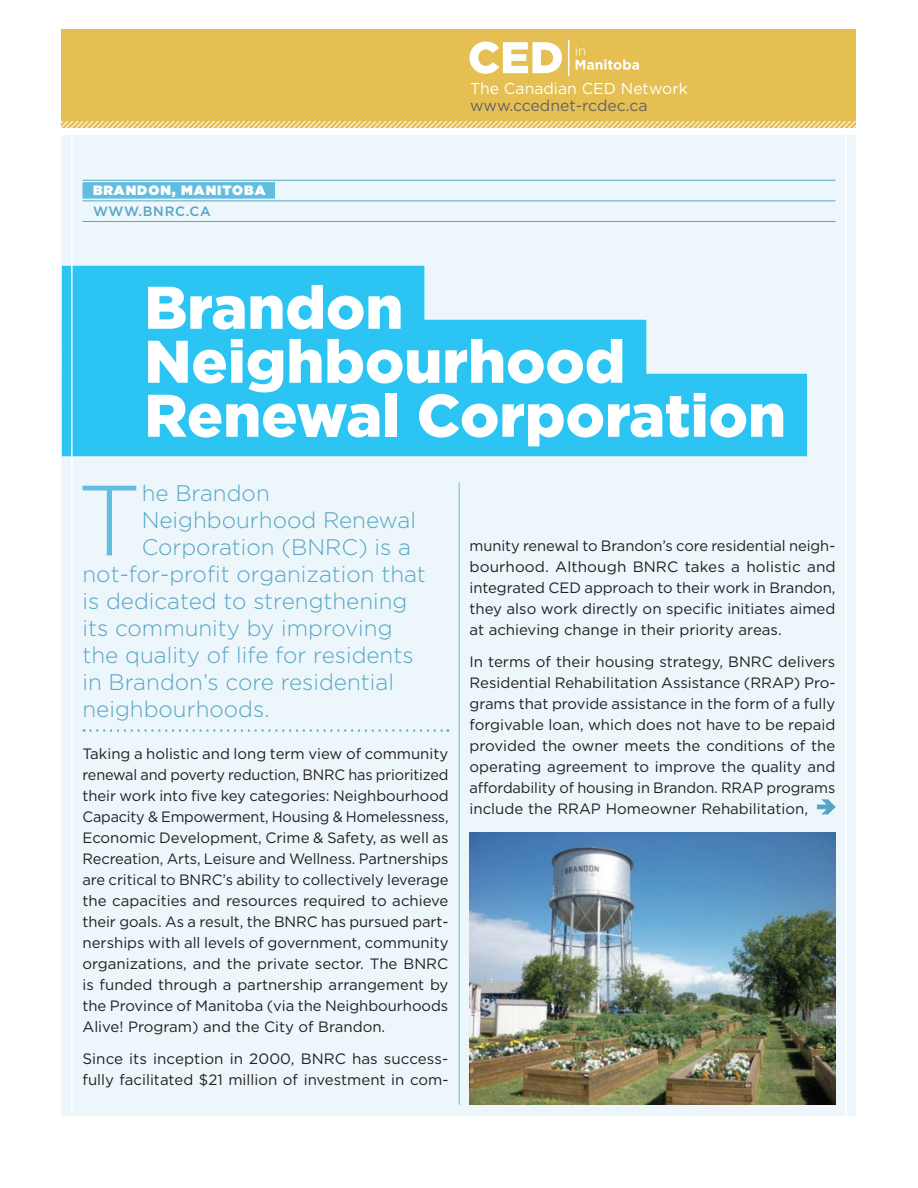
<style>
.page{position:relative;width:918px;height:1188px;background:#fff}
.page>*{position:absolute;margin:0;border:0;box-sizing:border-box;transform-origin:0 0}
.Opening_paragraph{font:300 99.6px "Gotham HTF";color:#62bde0}
.Organization_name{font:900 60px "Gotham HTF";color:#fff}
.Opening_paragraph-2{font:300 22.5px "Gotham HTF";color:#56a5c4}
.t1{font:15.75px "Gotham HTF";color:#fff}
.t2{font:15.75px "Gotham HTF";color:#636366}
.Body_text{font:15px/21px "Gotham HTF";color:#231f20;text-align:justify}
.Location{font:900 13.5px "Gotham HTF";letter-spacing:.075em;color:#fff}
.Contact_Info{font:500 13.5px "Gotham HTF";letter-spacing:.05em;color:#56a5c4}
</style>
<div class="page">
<div style="left:62px;top:135px;width:794px;height:981px;background:#edf7fb"></div>
<svg style="left:84px;top:729px;width:364px;height:3px"></svg>
<div style="left:82px;top:182px;width:193px;height:17px;background:#62bde0"></div>
<hr style="left:82px;top:180px;width:754px;height:1px;background:#56a5c4">
<hr style="left:82px;top:200px;width:754px;height:1px;background:#56a5c4">
<hr style="left:82px;top:221px;width:754px;height:1px;background:#56a5c4">
<svg style="left:817px;top:799px;width:19px;height:16px"></svg>
<hr style="left:459px;top:482px;width:1px;height:623px;background:#62bde0">
<img style="left:470px;top:832px;width:366px;height:272px">
<div style="left:62px;top:266px;width:362px;height:82px;background:#2bc4f3"></div>
<div style="left:62px;top:320px;width:584px;height:82px;background:#2bc4f3"></div>
<div style="left:62px;top:374px;width:745px;height:82px;background:#2bc4f3"></div>
<hr style="left:845px;top:30px;width:2px;height:1086px;background:#fff">
<hr style="left:71px;top:30px;width:2px;height:1084px;background:#fff">
<div style="left:62px;top:29px;width:794px;height:99px;background:#e6bf53"></div>
<svg style="left:62px;top:121px;width:794px;height:7px"></svg>
<svg style="left:470px;top:42px;width:92px;height:32px"></svg>
<hr style="left:568px;top:40px;width:1px;height:36px;background:#fff">
<svg style="left:576px;top:46px;width:63px;height:24px"></svg>
<p class="Location" style="left:93px;top:182px;width:174px">BRANDON, MANITOBA</p>
<p class="Contact_Info" style="left:93px;top:203px;width:119px">WWW.BNRC.CA</p>
<p class="t1" style="left:470px;top:80px;width:219px">The Canadian CED Network</p>
<p class="t2" style="left:470px;top:96px;width:179px">www.ccednet-rcdec.ca</p>
<p class="Organization_name" style="left:144px;top:273px;width:261px">Brandon</p>
<p class="Organization_name" style="left:144px;top:327px;width:482px">Neighbourhood</p>
<p class="Organization_name" style="left:144px;top:381px;width:643px">Renewal Corporation</p>
<p class="Opening_paragraph" style="left:77px;top:466px;width:66px">T</p>
<p class="Opening_paragraph-2" style="left:142px;top:481px;width:130px">he Brandon</p>
<p class="Opening_paragraph-2" style="left:142px;top:508px;width:276px">Neighbourhood Renewal</p>
<p class="Opening_paragraph-2" style="left:142px;top:535px;width:271px">Corporation (BNRC) is a</p>
<p class="Opening_paragraph-2" style="left:82px;top:562px;width:345px">not-for-profit organization that</p>
<p class="Opening_paragraph-2" style="left:82px;top:589px;width:326px">is dedicated to strengthening</p>
<p class="Opening_paragraph-2" style="left:82px;top:616px;width:312px">its community by improving</p>
<p class="Opening_paragraph-2" style="left:82px;top:643px;width:333px">the quality of life for residents</p>
<p class="Opening_paragraph-2" style="left:82px;top:670px;width:313px">in Brandon’s core residential</p>
<p class="Opening_paragraph-2" style="left:82px;top:697px;width:189px">neighbourhoods.</p>
<p class="Body_text" style="left:82px;top:743px;width:368px">Taking a holistic and long term view of community renewal and poverty reduction, BNRC has prioritized their work into five key categories: Neighbourhood Capacity &amp; Empowerment, Housing &amp; Homelessness, Economic Development, Crime &amp; Safety, as well as Recreation, Arts, Leisure and Wellness. Partnerships are critical to BNRC’s ability to collectively leverage the capacities and resources required to achieve their goals. As a result, the BNRC has pursued part&shy;nerships with all levels of government, community organizations, and the private sector. The BNRC is funded through a partnership arrangement by the Province of Manitoba (via the Neighbourhoods Alive! Program) and the City of Brandon.</p>
<p class="Body_text" style="left:82px;top:1048px;width:368px">Since its inception in 2000, BNRC has success&shy;fully facilitated $21 million of investment in com-</p>
<p class="Body_text" style="left:470px;top:535px;width:368px">munity renewal to Brandon’s core residential neigh&shy;bourhood. Although BNRC takes a holistic and integrated CED approach to their work in Brandon, they also work directly on specific initiates aimed at achieving change in their priority areas.</p>
<p class="Body_text" style="left:470px;top:651px;width:368px">In terms of their housing strategy, BNRC delivers Residential Rehabilitation Assistance (RRAP) Pro&shy;grams that provide assistance in the form of a fully forgivable loan, which does not have to be repaid provided the owner meets the conditions of the operating agreement to improve the quality and affordability of housing in Brandon. RRAP programs include the RRAP Homeowner Rehabilitation,</p>
</div>
